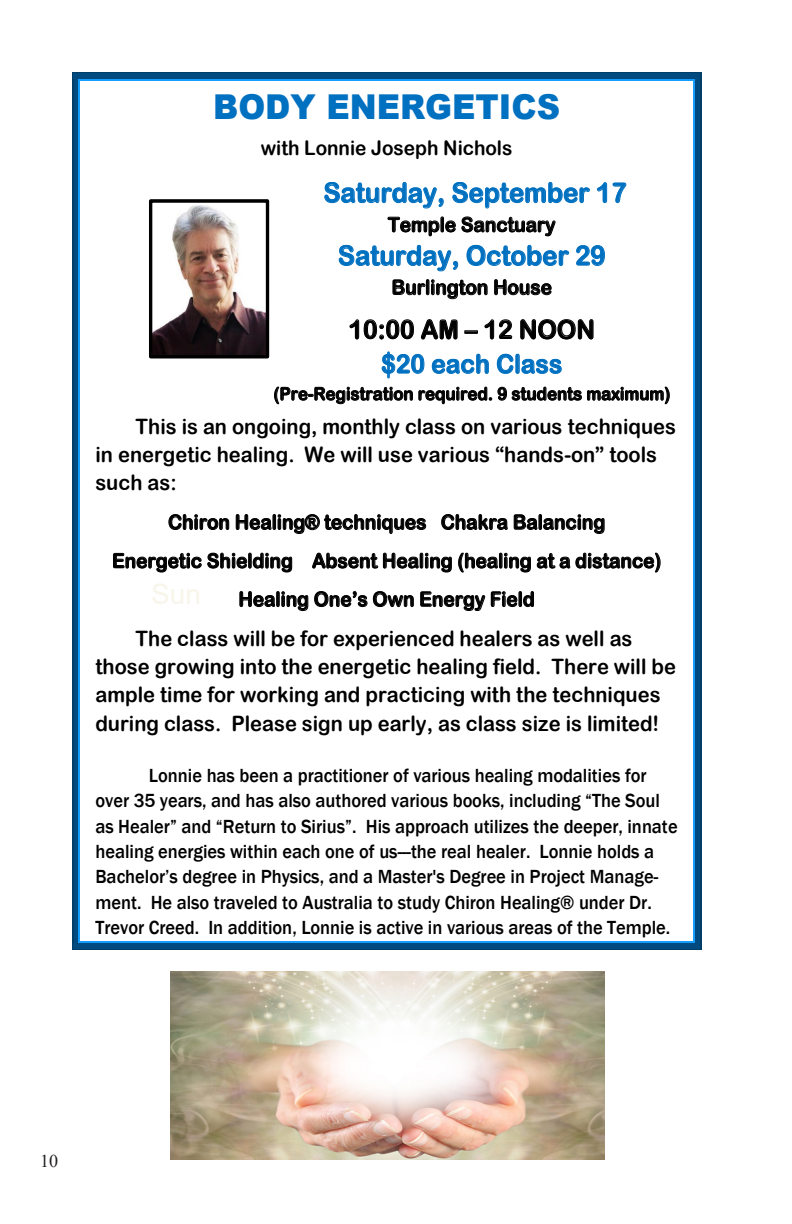
<style>
.page{position:relative;width:792px;height:1224px;background:#fff}
.page>*{position:absolute;margin:0;border:0;box-sizing:border-box;transform-origin:0 0}
.t1{font:900 34.2px "Arial";color:#0070c0;scale:.95 1}
.t2{font:27.2px "Arial Rounded MT Bold";color:#0070c0;scale:.95 1}
.t3{font:26px/34.6px "Arial Rounded MT Bold";color:#000;text-align:center;scale:.95 1}
.t4{font:21.2px/28.2px "Arial Rounded MT Bold";color:#000;scale:.95 1}
.t5{font:20.2px/38.6px "Arial Rounded MT Bold";color:#000;text-align:center;scale:.95 1}
.t6{font:500 19.6px/25.4px "Franklin Gothic";color:#000;scale:.95 1}
.t7{font:18px "Times New Roman";color:#231f20}
.t8{font:17.6px "Arial Rounded MT Bold";color:#000;scale:.95 1}
.s1{color:#0070c0}
</style>
<div class="page">
<img style="left:153px;top:205px;width:112px;height:149px">
<div style="left:149px;top:199px;width:120px;height:159px;border:3px solid #000"></div>
<svg style="left:72px;top:72px;width:8px;height:9px"></svg>
<hr style="left:80px;top:72px;width:613px;height:2px;background:#003e6a">
<div style="left:80px;top:74px;width:613px;height:5px;background:#004a80"></div>
<hr style="left:80px;top:79px;width:613px;height:2px;background:#159cff">
<svg style="left:693px;top:72px;width:8px;height:9px"></svg>
<hr style="left:72px;top:81px;width:2px;height:860px;background:#003e6a">
<div style="left:74px;top:81px;width:5px;height:860px;background:#004a80"></div>
<hr style="left:79px;top:81px;width:1px;height:860px;background:#159cff">
<hr style="left:700px;top:81px;width:1px;height:860px;background:#003e6a">
<div style="left:695px;top:81px;width:5px;height:860px;background:#004a80"></div>
<hr style="left:693px;top:81px;width:2px;height:860px;background:#159cff">
<svg style="left:72px;top:941px;width:8px;height:9px"></svg>
<hr style="left:80px;top:948px;width:613px;height:2px;background:#003e6a">
<div style="left:80px;top:943px;width:613px;height:5px;background:#004a80"></div>
<hr style="left:80px;top:941px;width:613px;height:2px;background:#159cff">
<svg style="left:693px;top:941px;width:8px;height:9px"></svg>
<img style="left:170px;top:971px;width:434px;height:188px">
<p class="t1" style="left:213px;top:82px;width:367px">BODY ENERGETICS</p>
<p class="t5" style="left:261px;top:129px;width:266px">with Lonnie Joseph Nichols</p>
<p class="t2" style="left:323px;top:177px;width:320px">Saturday, September 17</p>
<p class="t5" style="left:388px;top:205px;width:178px">Temple Sanctuary</p>
<p class="t2" style="left:338px;top:239px;width:283px">Saturday, October 29</p>
<p class="t5" style="left:392px;top:268px;width:170px">Burlington House</p>
<p class="t3" style="left:349px;top:312px;width:261px">10:00 AM – 12 NOON <span class="s1">$20 each Class</span></p>
<p class="t8" style="left:274px;top:383px;width:419px">(Pre-Registration required. 9 students maximum)</p>
<p class="t4" style="left:95px;top:412px;width:613px;text-indent:40px">This is an ongoing, monthly class on various techniques in energetic healing. We will use various “hands-on” tools such as:</p>
<p class="t5" style="left:112px;top:503px;width:580px">Chiron Healing® techniques Chakra Balancing<br>Energetic Shielding Absent Healing (healing at a distance)<br>Healing One’s Own Energy Field</p>
<p class="t4" style="left:95px;top:624px;width:613px;text-indent:40px">The class will be for experienced healers as well as those growing into the energetic healing field. There will be ample time for working and practicing with the techniques during class. Please sign up early, as class size is limited!</p>
<p class="t6" style="left:95px;top:763px;width:614px;text-indent:53px">Lonnie has been a practitioner of various healing modalities for over 35 years, and has also authored various books, including “The Soul as Healer” and “Return to Sirius”. His approach utilizes the deeper, innate healing energies within each one of us---the real healer. Lonnie holds a Bachelor’s degree in Physics, and a Master's Degree in Project Manage&shy;ment. He also traveled to Australia to study Chiron Healing® under Dr.<br>Trevor Creed. In addition, Lonnie is active in various areas of the Temple.</p>
<p class="t7" style="left:40px;top:1148px;width:19px">10</p>
</div>
